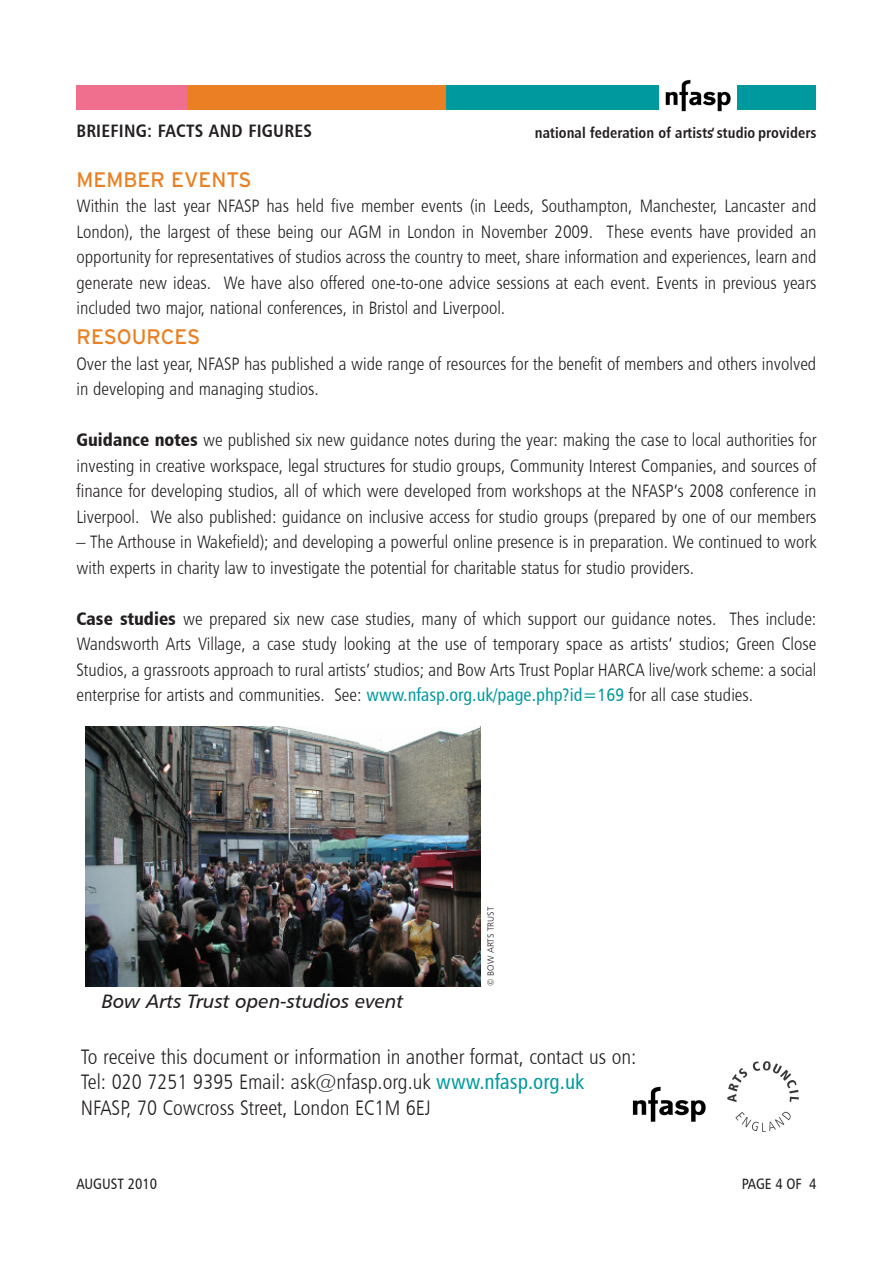
<style>
.page{position:relative;width:893px;height:1263px;background:#fff}
.page>*{position:absolute;margin:0;border:0;box-sizing:border-box;transform-origin:0 0}
.t1{font:21px/25.2px "Humanist 777 BT Light Condensed B";color:#231f20}
.t2{font:21px "Interstate";color:#ea8023}
.t3{font:19.5px "Humanist 777 BT Italic B";color:#231f20}
.t4{font:18px/25.5px "Humanist 777 BT Light Condensed B";color:#231f20;text-align:justify}
.t5{font:18px "Humanist 777 BT Bold Condensed B";letter-spacing:.015em;color:#231f20}
.t6{font:15px "Humanist 777 BT Bold Condensed B";letter-spacing:.005em;color:#231f20}
.t7{font:15px "Humanist 777 BT Roman Condensed B";color:#231f20}
.t8{font:9px "Humanist 777 BT Light B";color:#231f20}
.s1{font-family:"Humanist 777 BT Black Condensed B"}
.s2{font-family:"Humanist 777 BT Roman Condensed B";color:#009a9e}
</style>
<div class="page">
<div style="left:187px;top:85px;width:259px;height:24px;background:#ea8023"></div>
<div style="left:77px;top:85px;width:110px;height:24px;background:#f16f8e"></div>
<div style="left:446px;top:85px;width:370px;height:24px;background:#009a9e"></div>
<img style="left:659px;top:79px;width:78px;height:33px">
<img style="left:632px;top:1086px;width:74px;height:36px">
<img style="left:727px;top:1061px;width:72px;height:71px">
<img style="left:86px;top:727px;width:394px;height:260px">
<p class="t5" style="left:77px;top:119px;width:237px">BRIEFING: FACTS AND FIGURES</p>
<p class="t6" style="left:535px;top:123px;width:283px">national federation of artists‘ studio providers</p>
<p class="t2" style="left:77px;top:167px;width:174px">M EMBER EVENTS</p>
<p class="t4" style="left:77px;top:193px;width:741px">Within the last year NFASP has held five member events (in Leeds, Southampton, Manchester, Lancaster and London), the largest of these being our AGM in London in November 2009. These events have provided an opportunity for representatives of studios across the country to meet, share information and experiences, learn and generate new ideas. We have also offered one-to-one advice sessions at each event. Events in previous years included two major, national conferences, in Bristol and Liverpool.</p>
<p class="t2" style="left:77px;top:324px;width:122px">RESOURCES</p>
<p class="t4" style="left:77px;top:350px;width:741px">Over the last year, NFASP has published a wide range of resources for the benefit of members and others involved in developing and managing studios.</p>
<p class="t4" style="left:77px;top:427px;width:742px"><span class="s1">Guidance notes</span> we published six new guidance notes during the year: making the case to local authorities for investing in creative workspace, legal structures for studio groups, Community I nterest Companies, and sources of finance for developing studios, all of which were developed from workshops at the NFASP’s 2008 conference in Liverpool. We also published: guidance on inclusive access for studio groups (prepared by one of our members</p>
<p class="t4" style="left:77px;top:529px;width:741px">– The Arthouse in Wakefield); and developing a powerful online presence is in preparation. We continued to work with experts in charity law to investigate the potential for charitable status for studio providers.</p>
<p class="t4" style="left:77px;top:605px;width:741px"><span class="s1">Case studies</span> we prepared six new case studies, many of which support our guidance notes. Thes include:<br>Wandsworth Arts Village, a case study looking at the use of temporary space as artists’ studios; Green Close Studios, a grassroots approach to rural artists’ studios; and Bow Arts Trust Poplar HARCA</p>
<p class="t4" style="left:77px;top:656px;width:741px;text-indent:572px">live/work scheme: a social enterprise for artists and communities. See: <span class="s2">www.nfasp.org.uk/page.php?id=169</span> for all case studies.</p>
<p class="t3" style="left:102px;top:989px;width:303px">Bow Arts Trust open-studios event</p>
<p class="t8" style="left:485px;top:986px;width:80px;rotate:-90deg">© BOW ARTS TRUST</p>
<p class="t1" style="left:81px;top:1044px;width:557px">To receive this document or information in another format, contact us on:<br>Tel: 020 7251 9395 Email: ask@nfasp.org.uk <span class="s2">www.nfasp.org.uk<br></span>NFAS P, 70 Cowcross Street, London EC 1M 6EJ</p>
<p class="t7" style="left:77px;top:1175px;width:82px">AUGUST 2010</p>
<p class="t7" style="left:742px;top:1175px;width:76px">PAGE 4 OF 4</p>
</div>
